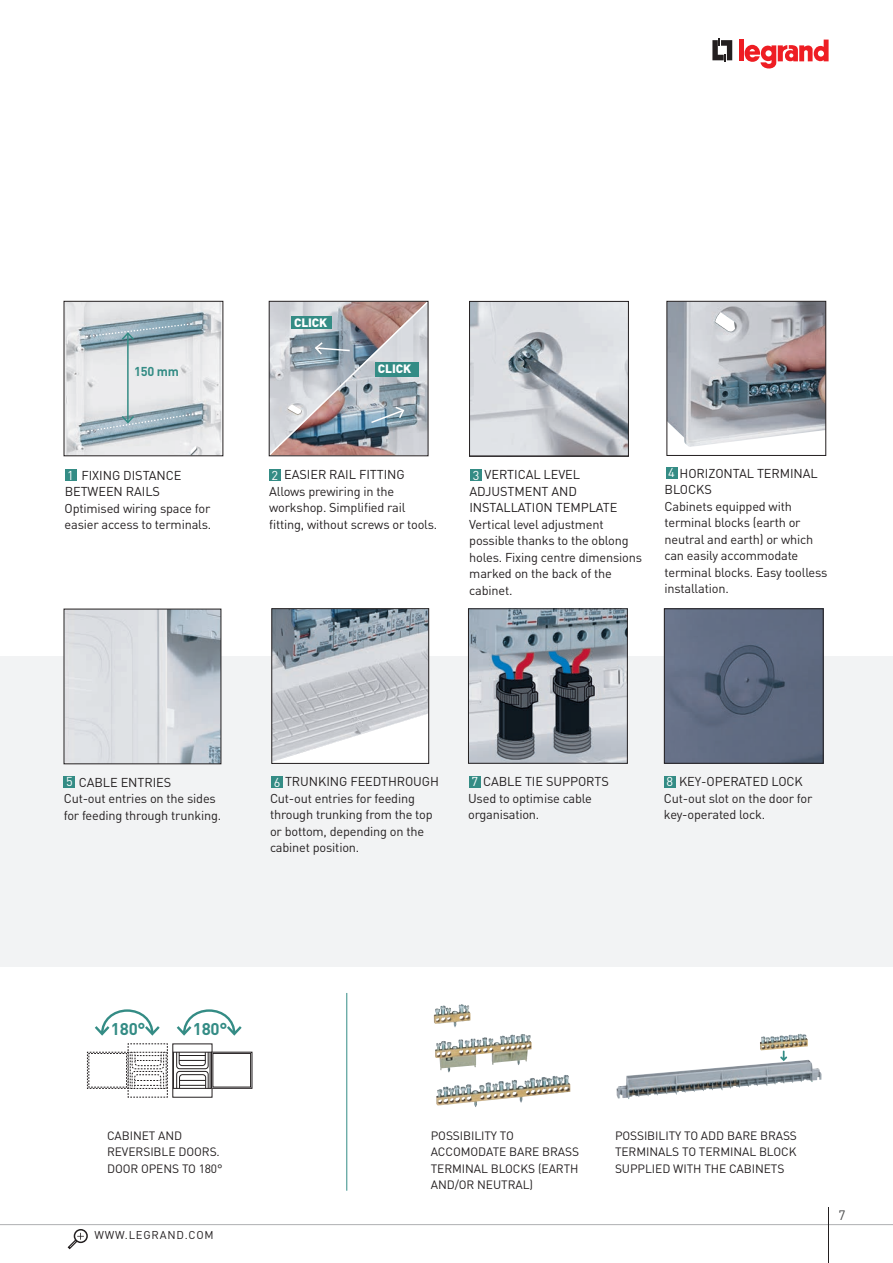
<style>
.page{position:relative;width:893px;height:1263px;background:#fff}
.page>*{position:absolute;margin:0;border:0;box-sizing:border-box;transform-origin:0 0}
.t1{font:700 16.8px "DIN Pro";letter-spacing:-.015em;color:#348c85}
.t2{font:13.5px "DIN Pro";color:#4b4c4d}
.t3{font:12.75px/16.5px "DIN Pro";letter-spacing:-.015em;color:#231f20}
.t4{font:700 12.75px "DIN Pro";color:#348c85}
.t5{font:12.75px "DIN Pro";color:#fff}
.t6{font:12px/16.5px "DIN Pro";letter-spacing:-.005em;color:#231f20}
.t7{font:900 12px "DIN Pro";letter-spacing:-.005em;color:#fff}
.t8{font:11.25px "DIN Pro";letter-spacing:.07em;color:#231f20}
.s1{color:#fff}
</style>
<div class="page">
<svg style="left:712px;top:38px;width:20px;height:24px"></svg>
<hr style="left:739px;top:40px;width:4px;height:21px;background:#ee1d23">
<svg style="left:745px;top:40px;width:84px;height:29px"></svg>
<hr style="left:828px;top:1208px;width:1px;height:55px;background:#231f20">
<hr style="left:829px;top:1224px;width:64px;height:1px;background:#939598">
<hr style="left:0;top:1224px;width:828px;height:1px;background:#939598">
<div style="left:74px;top:1229px;width:14px;height:14px;border:2px solid #231f20;border-radius:50%"></div>
<svg style="left:67px;top:1233px;width:17px;height:17px"></svg>
<div style="left:0;top:656px;width:893px;height:310px;background:#f2f3f4"></div>
<img style="left:471px;top:303px;width:156px;height:151px">
<div style="left:469px;top:301px;width:160px;height:155px;border:1px solid #231f20"></div>
<img style="left:66px;top:611px;width:153px;height:151px">
<img style="left:274px;top:610px;width:153px;height:152px">
<div style="left:272px;top:608px;width:157px;height:156px;border:1px solid #231f20"></div>
<img style="left:470px;top:610px;width:156px;height:151px">
<div style="left:468px;top:608px;width:160px;height:155px;border:1px solid #231f20"></div>
<img style="left:666px;top:610px;width:155px;height:151px">
<div style="left:664px;top:608px;width:159px;height:155px;border:1px solid #231f20"></div>
<div style="left:65px;top:470px;width:11px;height:11px;background:#348c85"></div>
<div style="left:64px;top:776px;width:11px;height:12px;background:#348c85"></div>
<div style="left:469px;top:776px;width:11px;height:11px;background:#348c85"></div>
<div style="left:664px;top:776px;width:12px;height:11px;background:#348c85"></div>
<div style="left:271px;top:776px;width:12px;height:12px;background:#348c85"></div>
<div style="left:269px;top:469px;width:12px;height:12px;background:#348c85"></div>
<div style="left:470px;top:469px;width:12px;height:12px;background:#348c85"></div>
<img style="left:669px;top:303px;width:155px;height:144px">
<div style="left:667px;top:301px;width:159px;height:155px;border:1px solid #231f20"></div>
<div style="left:666px;top:467px;width:11px;height:12px;background:#348c85"></div>
<hr style="left:173px;top:1052px;width:1px;height:36px;background:#231f20">
<hr style="left:173px;top:1088px;width:39px;height:1px;background:#231f20">
<hr style="left:210px;top:1052px;width:1px;height:36px;background:#231f20">
<hr style="left:173px;top:1052px;width:39px;height:1px;background:#231f20">
<svg style="left:176px;top:1052px;width:33px;height:37px"></svg>
<div style="left:211px;top:1052px;width:41px;height:37px;border:1px solid #231f20"></div>
<div style="left:213px;top:1053px;width:38px;height:34px;border:1px solid #231f20"></div>
<svg style="left:87px;top:1043px;width:81px;height:55px"></svg>
<svg style="left:176px;top:1009px;width:66px;height:27px"></svg>
<svg style="left:94px;top:1009px;width:66px;height:27px"></svg>
<hr style="left:347px;top:993px;width:1px;height:198px;background:#348c85">
<img style="left:268px;top:300px;width:161px;height:157px">
<div style="left:269px;top:301px;width:159px;height:155px;border:1px solid #231f20"></div>
<img style="left:536px;top:1075px;width:29px;height:11px">
<img style="left:499px;top:1034px;width:22px;height:10px">
<img style="left:434px;top:1004px;width:36px;height:23px">
<img style="left:616px;top:1060px;width:196px;height:39px">
<img style="left:760px;top:1034px;width:40px;height:15px">
<svg style="left:780px;top:1050px;width:7px;height:11px"></svg>
<div style="left:292px;top:316px;width:40px;height:13px;background:#348c85"></div>
<div style="left:375px;top:362px;width:43px;height:15px;background:#348c85"></div>
<img style="left:66px;top:303px;width:155px;height:151px">
<hr style="left:127px;top:333px;width:2px;height:89px;background:#348c85">
<svg style="left:86px;top:323px;width:106px;height:18px;background:#91aab5"></svg>
<svg style="left:87px;top:412px;width:110px;height:21px;background:#9fb3bd"></svg>
<p class="t7" style="left:294px;top:314px;width:35px">CLICK</p>
<p class="t4" style="left:134px;top:363px;width:47px">150 mm</p>
<p class="t7" style="left:378px;top:361px;width:35px">CLICK</p>
<p class="t3" style="left:65px;top:466px;width:148px;text-indent:17px">FIXING DISTANCE<br>BETWEEN RAILS<br>Optimised wiring space for easier access to terminals.</p>
<p class="t5" style="left:67px;top:466px;width:8px">1</p>
<p class="t5" style="left:271px;top:466px;width:8px">2</p>
<p class="t3" style="left:664px;top:464px;width:164px"><span class="s1">4</span> HORIZONTAL TERMINAL<br>BLOCKS<br>Cabinets equipped with terminal blocks (earth or neutral and earth) or which can easily accommodate terminal blocks. Easy toolless installation.</p>
<p class="t3" style="left:269px;top:466px;width:170px;text-indent:15px">EASIER RAIL FITTING<br>Allows prewiring in the workshop. Simplified rail fitting, without screws or tools.</p>
<p class="t3" style="left:469px;top:466px;width:174px"><span class="s1">3</span> VERTICAL LEVEL<br>ADJUSTMENT AND<br>INSTALLATION TEMPLATE<br>Vertical level adjustment possible thanks to the oblong holes. Fixing centre dimensions marked on the back of the cabinet.</p>
<p class="t5" style="left:66px;top:773px;width:8px">5</p>
<p class="t5" style="left:667px;top:773px;width:8px">8</p>
<p class="t3" style="left:468px;top:773px;width:142px"><span class="s1">7</span> CABLE TIE SUPPORTS<br>Used to optimise cable organisation.</p>
<p class="t3" style="left:664px;top:773px;width:150px;text-indent:15px">KEY-OPERATED LOCK<br>Cut-out slot on the door for key-operated lock.</p>
<p class="t3" style="left:270px;top:773px;width:170px"><span class="s1">6</span> TRUNKING FEEDTHROUGH<br>Cut-out entries for feeding through trunking from the top or bottom, depending on the cabinet position.</p>
<p class="t3" style="left:64px;top:773px;width:159px;text-indent:15px">CABLE ENTRIES<br>Cut-out entries on the sides for feeding through trunking.</p>
<h1 class="t1" style="left:111px;top:1017px;width:36px">180°</h1>
<h1 class="t1" style="left:193px;top:1017px;width:36px">180°</h1>
<p class="t6" style="left:107px;top:1126px;width:117px">CABINET AND<br>REVERSIBLE DOORS.<br>DOOR OPENS TO 180°</p>
<p class="t8" style="left:94px;top:1227px;width:121px">WWW.LEGRAND.COM</p>
<p class="t6" style="left:431px;top:1127px;width:150px">POSSIBILITY TO<br>ACCOMODATE BARE BRASS<br>TERMINAL BLOCKS (EARTH<br>AND/OR NEUTRAL)</p>
<p class="t6" style="left:615px;top:1127px;width:183px;text-align:justify">POSSIBILITY TO ADD BARE BRASS TERMINALS TO TERMINAL BLOCK SUPPLIED WITH THE CABINETS</p>
<p class="t2" style="left:839px;top:1206px;width:9px">7</p>
</div>
